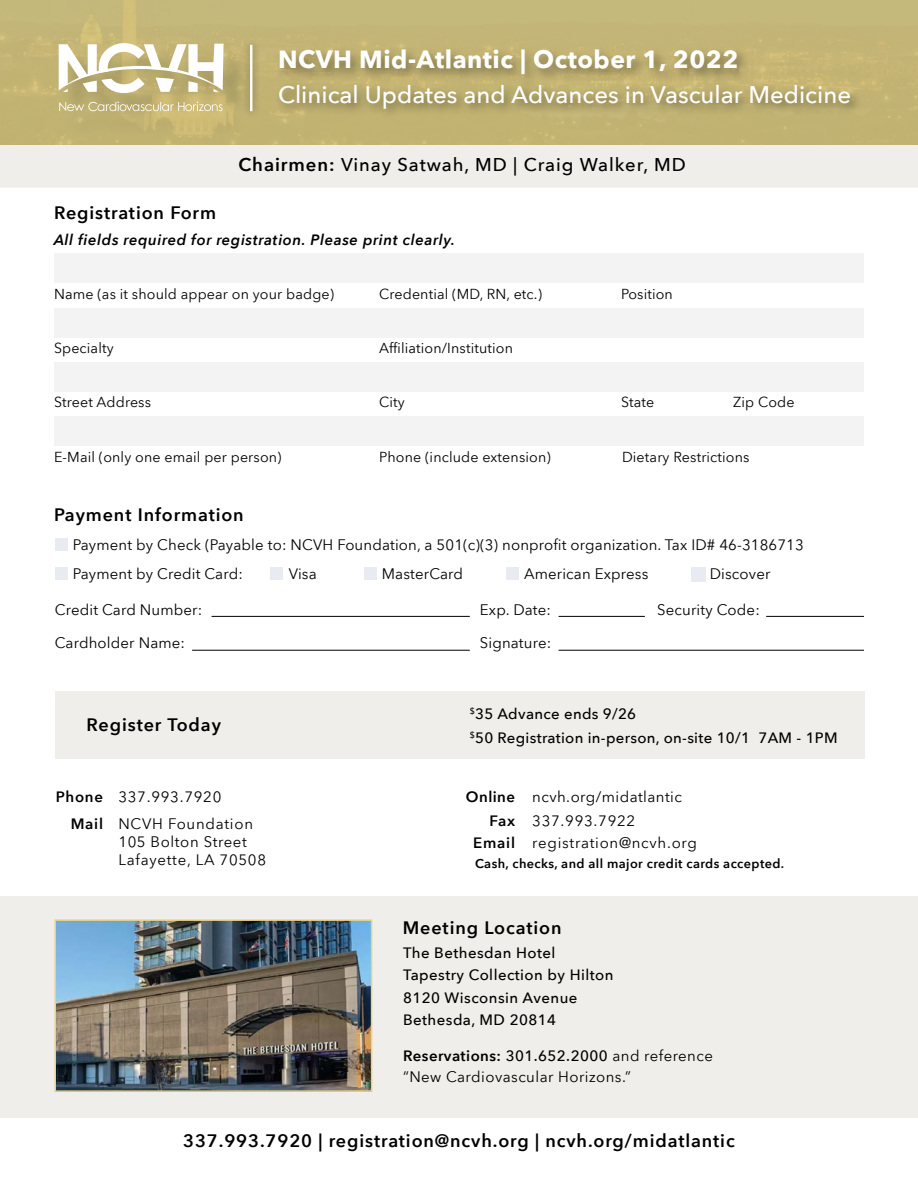
<style>
.page{position:relative;width:918px;height:1188px;background:#fff}
.page>*{position:absolute;margin:0;border:0;box-sizing:border-box;transform-origin:0 0}
.t1{font:700 24.75px "Avenir Next";letter-spacing:.02em;color:#fff}
.t2{font:500 24px "Avenir Next";color:#fff}
.t3{font:500 18.45px "Avenir Next";letter-spacing:.05em;color:#000}
.t4{font:600 18px "Avenir Next";letter-spacing:.05em;color:#000}
.t5{font:15px "Avenir Next";letter-spacing:.01em;color:#000}
.t6{font:500 15px/22.5px "Avenir Next";letter-spacing:.03em;color:#000}
.t7{font:15px/24px "Avenir Next";letter-spacing:.03em;color:#000}
.t8{font:italic 600 15px "Avenir Next";letter-spacing:.04em;color:#000}
.t9{font:15px/27px "Avenir Next";letter-spacing:.05em;color:#000}
.t10{font:15px/18px "Avenir Next";letter-spacing:.04em;color:#000}
.t11{font:600 15px/27px "Avenir Next";letter-spacing:.05em;color:#000;text-align:right}
.t12{font:600 15px/24px "Avenir Next";letter-spacing:.03em;color:#000;text-align:right}
.t13{font:14.25px "Avenir Next";letter-spacing:.01em;color:#000}
.t14{font:600 12.75px "Avenir Next";letter-spacing:.03em;color:#000}
.s1{font-weight:600}
.s2{font-weight:500}
</style>
<div class="page">
<div style="left:55px;top:538px;width:13px;height:13px;background:#e9ebf2"></div>
<div style="left:54px;top:254px;width:810px;height:29px;background:#f3f3f3"></div>
<div style="left:54px;top:308px;width:810px;height:29px;background:#f3f3f3"></div>
<div style="left:54px;top:362px;width:810px;height:30px;background:#f3f3f3"></div>
<div style="left:54px;top:417px;width:810px;height:29px;background:#f3f3f3"></div>
<div style="left:55px;top:567px;width:13px;height:13px;background:#e9ebf2"></div>
<div style="left:270px;top:567px;width:13px;height:13px;background:#e9ebf2"></div>
<div style="left:364px;top:567px;width:13px;height:13px;background:#e9ebf2"></div>
<div style="left:506px;top:567px;width:13px;height:13px;background:#e9ebf2"></div>
<div style="left:691px;top:567px;width:15px;height:15px;background:#e9ebf2"></div>
<hr style="left:212px;top:616px;width:258px;height:1px;background:#000">
<hr style="left:192px;top:650px;width:278px;height:1px;background:#000">
<hr style="left:559px;top:616px;width:86px;height:1px;background:#000">
<hr style="left:559px;top:650px;width:305px;height:1px;background:#000">
<hr style="left:766px;top:616px;width:98px;height:1px;background:#000">
<div style="left:0;top:896px;width:918px;height:222px;background:#efeeeb"></div>
<img style="left:58px;top:922px;width:311px;height:167px">
<div style="left:55px;top:919px;width:317px;height:173px;border:2px solid #e8d484"></div>
<div style="left:0;top:145px;width:918px;height:43px;background:#efeeeb"></div>
<div style="left:0;top:0;width:918px;height:145px;background:#c3b576"></div>
<div style="left:275px;top:81px;width:588px;height:41px;background:#000;opacity:.4"></div>
<div style="left:276px;top:45px;width:474px;height:42px;background:#000;opacity:.4"></div>
<div style="left:62px;top:47px;width:187px;height:90px;background:#000;opacity:.15"></div>
<svg style="left:59px;top:102px;width:164px;height:9px"></svg>
<svg style="left:59px;top:43px;width:165px;height:50px"></svg>
<div style="left:241px;top:37px;width:20px;height:82px;background:#000;opacity:.5"></div>
<hr style="left:250px;top:45px;width:2px;height:66px;background:#fff">
<div style="left:55px;top:691px;width:809px;height:68px;background:#efeeeb"></div>
<h1 class="t1" style="left:278px;top:38px;width:462px">NCVH Mid-Atlantic | October 1, 2022</h1>
<h2 class="t2" style="left:278px;top:74px;width:575px">Clinical Updates and Advances in Vascular Medicine</h2>
<p class="t4" style="left:54px;top:197px;width:164px">Registration Form</p>
<p class="t3" style="left:239px;top:149px;width:449px"><span class="s1">Chairmen:</span> Vinay Satwah, MD | Craig Walker, MD</p>
<p class="t8" style="left:54px;top:227px;width:402px">All fields required for registration. Please print clearly.</p>
<p class="t13" style="left:54px;top:282px;width:282px">Name (as it should appear on your badge)</p>
<p class="t13" style="left:379px;top:282px;width:164px">Credential (MD, RN, etc.)</p>
<p class="t13" style="left:621px;top:282px;width:53px">Position</p>
<p class="t13" style="left:54px;top:336px;width:61px">Specialty</p>
<p class="t13" style="left:379px;top:336px;width:135px">Affiliation/Institution</p>
<p class="t13" style="left:54px;top:390px;width:99px">Street Address</p>
<p class="t13" style="left:379px;top:390px;width:27px">City</p>
<p class="t13" style="left:621px;top:390px;width:35px">State</p>
<p class="t13" style="left:733px;top:390px;width:63px">Zip Code</p>
<p class="t13" style="left:54px;top:445px;width:229px">E-Mail (only one email per person)</p>
<p class="t13" style="left:379px;top:445px;width:173px">Phone (include extension)</p>
<p class="t13" style="left:622px;top:445px;width:129px">Dietary Restrictions</p>
<p class="t4" style="left:54px;top:499px;width:191px">Payment Information</p>
<p class="t5" style="left:73px;top:532px;width:733px">Payment by Check (Payable to: NCVH Foundation, a 501(c)(3) nonprofit organization. Tax ID# 46-3186713</p>
<p class="t5" style="left:73px;top:561px;width:172px">Payment by Credit Card:</p>
<p class="t5" style="left:289px;top:561px;width:29px">Visa</p>
<p class="t5" style="left:382px;top:561px;width:83px">MasterCard</p>
<p class="t5" style="left:524px;top:561px;width:126px">American Express</p>
<p class="t5" style="left:710px;top:561px;width:62px">Discover</p>
<p class="t5" style="left:55px;top:597px;width:149px">Credit Card Number:</p>
<p class="t5" style="left:55px;top:631px;width:132px">Cardholder Name:</p>
<p class="t4" style="left:87px;top:710px;width:136px">Register Today</p>
<p class="t11" style="left:56px;top:783px;width:49px">Phone<br>Mail</p>
<p class="t9" style="left:118px;top:782px;width:136px">337.993.7920<br>NCVH Foundation</p>
<p class="t10" style="left:118px;top:832px;width:149px">105 Bolton Street<br>Lafayette, LA 70508</p>
<p class="t5" style="left:480px;top:597px;width:73px">Exp. Date:</p>
<p class="t5" style="left:480px;top:631px;width:73px">Signature:</p>
<p class="t5" style="left:657px;top:597px;width:104px">Security Code:</p>
<p class="t6" style="left:470px;top:702px;width:369px;line-height:24px"><sup>$</sup>35 Advance ends 9/26<br><sup>$</sup>50 Registration in-person, on-site 10/1 7AM - 1PM</p>
<p class="t7" style="left:532px;top:784px;width:151px">ncvh.org/midatlantic<br>337.993.7922</p>
<p class="t9" style="left:532px;top:829px;width:166px">registration@ncvh.org</p>
<p class="t12" style="left:466px;top:784px;width:51px">Online<br>Fax</p>
<p class="t11" style="left:473px;top:829px;width:43px">Email</p>
<p class="t14" style="left:475px;top:853px;width:311px">Cash, checks, and all major credit cards accepted.</p>
<p class="t4" style="left:403px;top:912px;width:160px">Meeting Location</p>
<p class="t6" style="left:403px;top:941px;width:212px">The Bethesdan Hotel<br>Tapestry Collection by Hilton<br>8120 Wisconsin Avenue<br>Bethesda, MD 20814</p>
<p class="t7" style="left:403px;top:1045px;width:311px;line-height:21px"><span class="s1">Reservations:</span> <span class="s2">301.652.2000</span> and reference “New Cardiovascular Horizons.”</p>
<p class="t4" style="left:183px;top:1125px;width:553px">337.993.7920 | registration@ncvh.org | ncvh.org/midatlantic</p>
</div>
